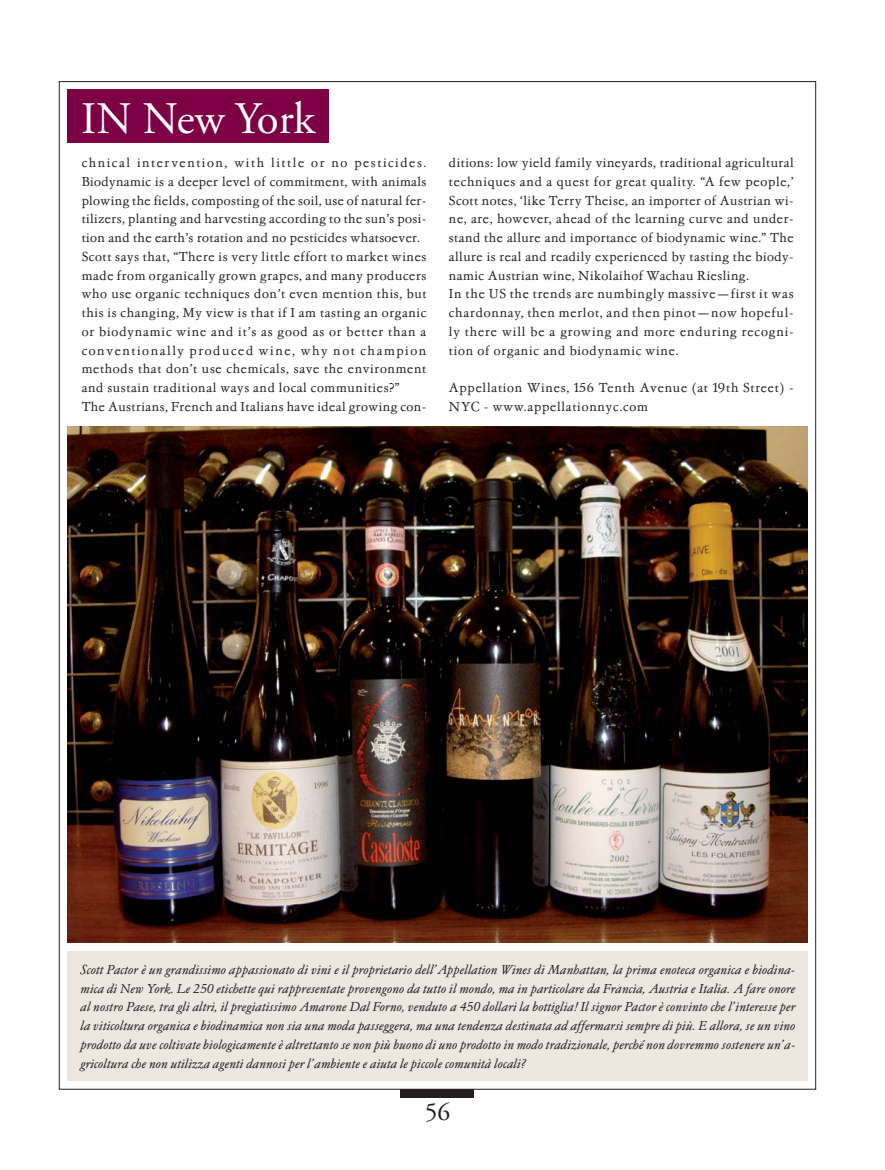
<style>
.page{position:relative;width:885px;height:1170px;background:#fff}
.page>*{position:absolute;margin:0;border:0;box-sizing:border-box;transform-origin:0 0}
.t1{font:45px "Adobe Garamond";letter-spacing:-.005em;color:#fff}
.t2{font:25.5px "Adobe Garamond";color:#231f20}
.t3{font:13.5px/18.8px "Garamond T Lgt H";letter-spacing:.045em;color:#231f20}
.t4{font:13.5px/18.8px "Garamond T Lgt Itl";color:#231f20;text-align:justify}
</style>
<div class="page">
<div style="left:401px;top:1089px;width:73px;height:9px;background:#231f20"></div>
<div style="left:67px;top:90px;width:262px;height:53px;background:#7d0047"></div>
<img style="left:67px;top:426px;width:740px;height:515px">
<div style="left:67px;top:951px;width:740px;height:129px;background:#eee7e0"></div>
<h1 class="t1" style="left:81px;top:100px;width:235px">IN New York</h1>
<p class="t3" style="left:82px;top:154px;width:346px">chnical intervention, with little or no pesticides.<br>Biodynamic is a deeper level of commitment, with animals plowing the fields, composting of the soil, use of natural fer&shy;tilizers, planting and harvesting according to the sun’s posi&shy;tion and the earth’s rotation and no pesticides whatsoever.<br>Scott says that, “There is very little effort to market wines made from organically grown grapes, and many producers who use organic techniques don’t even mention this, but this is changing, My view is that if I am tasting an organic or biodynamic wine and it’s as good as or better than a conventionally produced wine, why not champion methods that don’t use chemicals, save the environment and sustain traditional ways and local communities?” The Austrians, French and Italians have ideal growing con-</p>
<p class="t3" style="left:449px;top:154px;width:346px">ditions: low yield family vineyards, traditional agricultural techniques and a quest for great quality. “A few people,’ Scott notes, ‘like Terry Theise, an importer of Austrian wi&shy;ne, are, however, ahead of the learning curve and under&shy;stand the allure and importance of biodynamic wine.” The allure is real and readily experienced by tasting the biody&shy;namic Austrian wine, Nikolaihof Wachau Riesling.<br>In the US the trends are numbingly massive—first it was chardonnay, then merlot, and then pinot—now hopeful&shy;ly there will be a growing and more enduring recogni&shy;tion of organic and biodynamic wine.</p>
<p class="t3" style="left:449px;top:379px;width:346px">Appellation Wines, 156 Tenth Avenue (at 19th Street) -<br>NYC - www.appellationnyc.com</p>
<p class="t4" style="left:80px;top:961px;width:716px">Scott Pactor è un grandissimo appassionato di vini e il proprietario dell’Appellation Wines di Manhattan, la prima enoteca organica e biodina&shy;mica di New York. Le 250 etichette qui rappresentate provengono da tutto il mondo, ma in particolare da Francia, Austria e Italia. A fare onore al nostro Paese, tra gli altri, il pregiatissimo Amarone Dal Forno, venduto a 450 dollari la bottiglia! Il signor Pactor è convinto che l’interesse per la viticoltura organica e biodinamica non sia una moda passeggera, ma una tendenza destinata ad affermarsi sempre di più. E allora, se un vino prodotto da uve coltivate biologicamente è altrettanto se non più buono di uno prodotto in modo tradizionale, perché non dovremmo sostenere un’a&shy;gricoltura che non utilizza agenti dannosi per l’ambiente e aiuta le piccole comunità locali?</p>
<h2 class="t2" style="left:425px;top:1101px;width:27px">56</h2>
</div>
